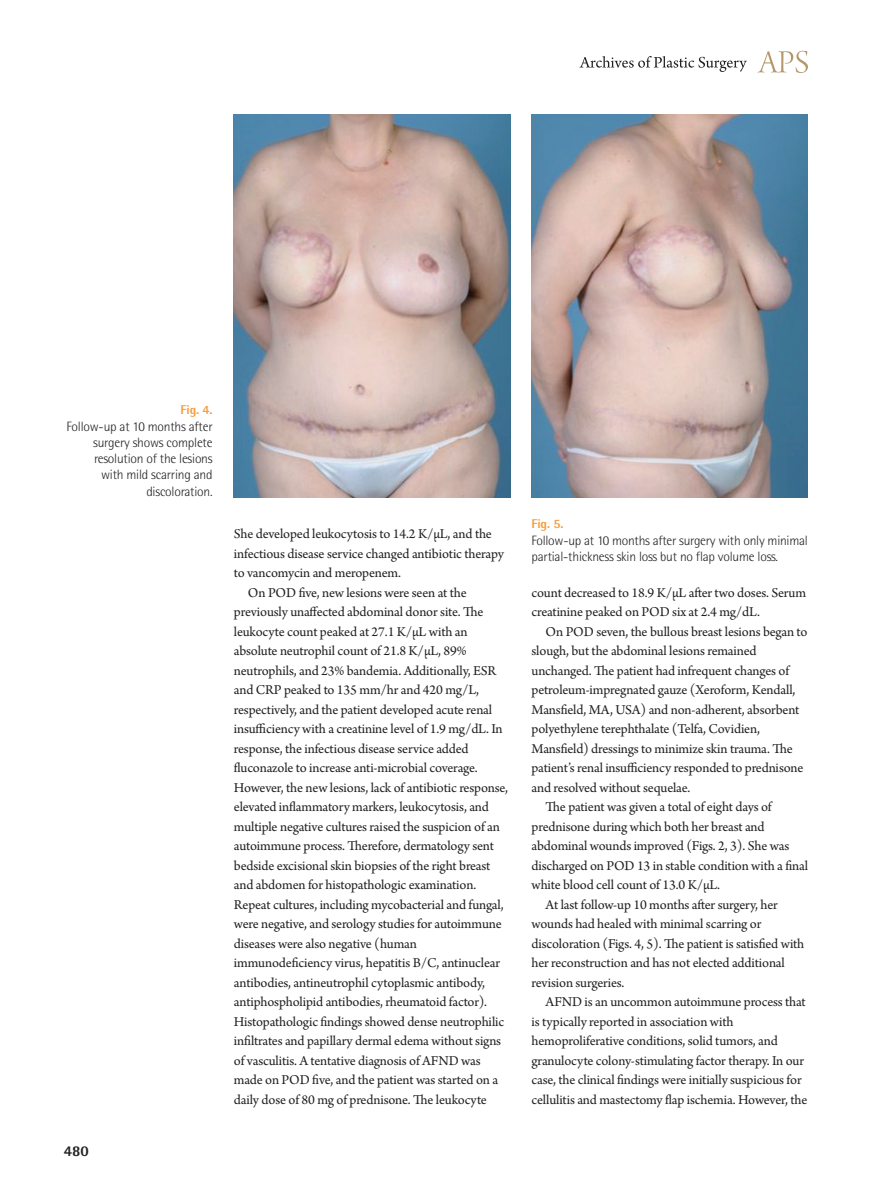
<style>
.page{position:relative;width:893px;height:1191px;background:#fff}
.page>*{position:absolute;margin:0;border:0;box-sizing:border-box;transform-origin:0 0}
.t1{font:800 15px "Rotis Semi Sans Std";color:#231f20}
.본문{font:14.25px/19.5px "Arno Pro";letter-spacing:-.01em;color:#231f20}
.표_그림_설명{font:300 13.5px/16.2px "Rotis Semi Sans Std";letter-spacing:-.015em;color:#231f20;text-align:right}
.표_그림_설명-2{font:800 12.75px "Rotis Semi Sans Std";letter-spacing:-.015em;color:#f89d3d}
</style>
<div class="page">
<svg style="left:757px;top:51px;width:51px;height:22px"></svg>
<svg style="left:579px;top:56px;width:168px;height:16px"></svg>
<img style="left:234px;top:115px;width:276px;height:382px">
<img style="left:531px;top:115px;width:277px;height:382px">
<p class="표_그림_설명-2" style="left:181px;top:401px;width:33px">Fig. 4.</p>
<p class="표_그림_설명" style="left:67px;top:418px;width:148px">Follow-up at 10 months after surgery shows complete resolution of the lesions<br>with mild scarring and discoloration.</p>
<p class="t1" style="left:64px;top:1141px;width:27px">480</p>
<p class="본문" style="left:234px;top:525px;width:272px">She developed leukocytosis to 14.2 K/µL, and the infectious disease service changed antibiotic therapy to vancomycin and meropenem.</p>
<p class="본문" style="left:234px;top:583px;width:276px;text-indent:14px">On POD five, new lesions were seen at the previously unaffected abdominal donor site. The leukocyte count peaked at 27.1 K/µL with an absolute neutrophil count of 21.8 K/µL, 89% neutrophils, and 23% bandemia. Additionally, ESR and CRP peaked to 135 mm/hr and 420 mg/L, respectively, and the patient developed acute renal insufficiency with a creatinine level of 1.9 mg/dL. In response, the infectious disease service added fluconazole to increase anti-microbial coverage.<br>However, the new lesions, lack of antibiotic response, elevated inflammatory markers, leukocytosis, and multiple negative cultures raised the suspicion of an autoimmune process. Therefore, dermatology sent bedside excisional skin biopsies of the right breast and abdomen for histopathologic examination.<br>Repeat cultures, including mycobacterial and fungal, were negative, and serology studies for autoimmune diseases were also negative (human immunodeficiency virus, hepatitis B/C, antinuclear antibodies, antineutrophil cytoplasmic antibody, antiphospholipid antibodies, rheumatoid factor).<br>Histopathologic findings showed dense neutrophilic infiltrates and papillary dermal edema without signs of vasculitis. A tentative diagnosis of AFND was made on POD five, and the patient was started on a daily dose of 80 mg of prednisone. The leukocyte</p>
<p class="표_그림_설명-2" style="left:531px;top:515px;width:33px">Fig. 5.</p>
<p class="표_그림_설명" style="left:531px;top:532px;width:278px;text-align:left">Follow-up at 10 months after surgery with only minimal partial-thickness skin loss but no flap volume loss.</p>
<p class="본문" style="left:531px;top:583px;width:276px">count decreased to 18.9 K/µL after two doses. Serum creatinine peaked on POD six at 2.4 mg/dL.</p>
<p class="본문" style="left:531px;top:622px;width:277px;text-indent:14px">On POD seven, the bullous breast lesions began to slough, but the abdominal lesions remained unchanged. The patient had infrequent changes of petroleum-impregnated gauze (Xeroform, Kendall, Mansfield, MA, USA) and non-adherent, absorbent polyethylene terephthalate (Telfa, Covidien, Mansfield) dressings to minimize skin trauma. The patient’s renal insufficiency responded to prednisone and resolved without sequelae.</p>
<p class="본문" style="left:531px;top:798px;width:278px;text-indent:14px">The patient was given a total of eight days of prednisone during which both her breast and abdominal wounds improved (Figs. 2, 3). She was discharged on POD 13 in stable condition with a final white blood cell count of 13.0 K/µL.</p>
<p class="본문" style="left:531px;top:895px;width:274px;text-indent:14px">At last follow-up 10 months after surgery, her wounds had healed with minimal scarring or discoloration (Figs. 4, 5). The patient is satisfied with her reconstruction and has not elected additional revision surgeries.</p>
<p class="본문" style="left:531px;top:993px;width:277px;text-indent:14px">AFND is an uncommon autoimmune process that is typically reported in association with hemoproliferative conditions, solid tumors, and granulocyte colony-stimulating factor therapy. In our case, the clinical findings were initially suspicious for cellulitis and mastectomy flap ischemia. However, the</p>
</div>
